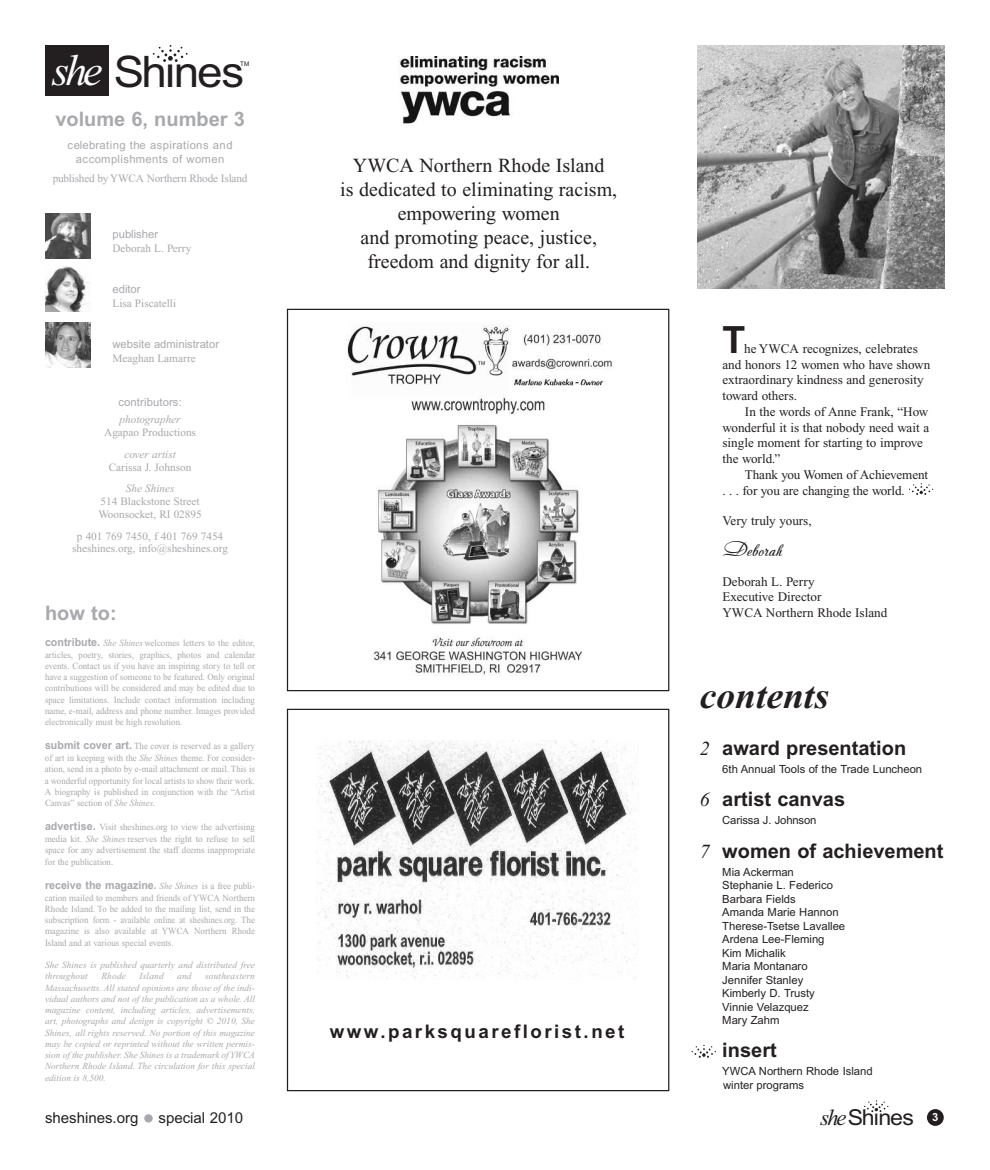
<style>
.page{position:relative;width:990px;height:1170px;background:#fff}
.page>*{position:absolute;margin:0;border:0;box-sizing:border-box;transform-origin:0 0}
.t1{font:43.5px "Arial";letter-spacing:-.04em;color:#231f20;scale:1.05 1}
.t2{font:italic 700 37.5px "Times New Roman";color:#231f20}
.t3{font:700 37.5px "Arial";color:#231f20}
.t4{font:22px "Arial";letter-spacing:-.04em;color:#231f20;scale:1.05 1}
.t5{font:20px/24px "Times New Roman";color:#231f20;text-align:center}
.t6{font:700 20px "Arial";color:#231f20}
.t7{font:700 20px "Arial";color:#a8a9ad}
.t8{font:20px "Andantinoscript";color:#231f20}
.t9{font:700 18.75px "Arial";letter-spacing:.135em;color:#231f20}
.t10{font:15px "Arial";color:#231f20}
.t11{font:13.12px/15.8px "Times New Roman";color:#231f20}
.t12{font:11.25px/13.5px "Arial";color:#231f20}
.t13{font:11.25px/12.8px "Times New Roman";color:#a8a9ad}
.t14{font:11.25px/13.8px "Arial";letter-spacing:.04em;color:#a8a9ad;text-align:center}
.t15{font:11.25px "Arial";letter-spacing:.01em;color:#a8a9ad}
.t16{font:700 11.25px "Arial";color:#a8a9ad;scale:.95 1}
.t17{font:italic 11.25px "Times New Roman";color:#a8a9ad}
.t18{font:9.38px/11.4px "Times New Roman";color:#a8a9ad;text-align:justify;scale:.95 1}
.t19{font:italic 9.38px/11.2px "Times New Roman";color:#a8a9ad}
.t20{font:6.25px "Arial";color:#231f20}
.s1{font-family:"Times New Roman";font-style:italic;font-size:43.75px;color:#fff}
.s2{font-family:"Arial";font-weight:700;font-size:11.25px}
.s3{font-style:italic}
.s4{font-family:"Times New Roman";font-weight:400;font-style:italic;font-size:9.38px}
.s5{font-family:"Times New Roman";font-weight:400;font-size:9.38px}
.s6{font-family:"Times New Roman";font-weight:400;font-style:italic}
.s7{font-family:"Times New Roman";font-style:italic;font-size:22.5px}
</style>
<div class="page">
<div style="left:287px;top:709px;width:382px;height:382px;border:1px solid #231f20"></div>
<div style="left:144px;top:1114px;width:9px;height:9px;background:#a8a9ad;border-radius:50%"></div>
<div style="left:927px;top:1109px;width:17px;height:17px;background:#231f20;border-radius:50%"></div>
<svg style="left:864px;top:1100px;width:24px;height:12px"></svg>
<svg style="left:909px;top:483px;width:24px;height:12px"></svg>
<img style="left:347px;top:325px;width:265px;height:351px">
<div style="left:287px;top:309px;width:382px;height:382px;border:1px solid #231f20"></div>
<img style="left:317px;top:741px;width:319px;height:238px">
<svg style="left:692px;top:1045px;width:24px;height:13px"></svg>
<div style="left:45px;top:45px;width:64px;height:51px;background:#231f20"></div>
<svg style="left:153px;top:45px;width:35px;height:17px"></svg>
<img style="left:45px;top:213px;width:45px;height:45px">
<img style="left:45px;top:323px;width:45px;height:45px">
<img style="left:45px;top:266px;width:45px;height:45px">
<img style="left:698px;top:45px;width:247px;height:244px">
<img style="left:398px;top:57px;width:160px;height:67px">
<h1 class="t1" style="left:52px;top:56px;width:185px"><span class="s1">she</span> Shines</h1>
<p class="t20" style="left:240px;top:62px;width:11px">TM</p>
<h3 class="t7" style="left:55px;top:112px;width:191px">volume 6, number 3</h3>
<p class="t14" style="left:68px;top:139px;width:166px">celebrating the aspirations and accomplishments of women</p>
<p class="t13" style="left:53px;top:173px;width:196px">published by YWCA Northern Rhode Island</p>
<p class="t15" style="left:112px;top:230px;width:47px">publisher</p>
<p class="t13" style="left:112px;top:243px;width:81px">Deborah L. Perry</p>
<p class="t15" style="left:112px;top:285px;width:30px">editor</p>
<p class="t13" style="left:112px;top:298px;width:65px">Lisa Piscatelli</p>
<p class="t15" style="left:112px;top:340px;width:108px">website administrator</p>
<p class="t13" style="left:112px;top:353px;width:85px">Meaghan Lamarre</p>
<p class="t15" style="left:118px;top:398px;width:65px">contributors:</p>
<p class="t17" style="left:120px;top:416px;width:63px">photographer</p>
<p class="t13" style="left:104px;top:427px;width:93px">Agapao Productions</p>
<p class="t17" style="left:124px;top:450px;width:53px">cover artist</p>
<p class="t13" style="left:109px;top:462px;width:84px">Carissa J. Johnson</p>
<p class="t17" style="left:126px;top:485px;width:50px">She Shines</p>
<p class="t13" style="left:98px;top:496px;width:105px">514 Blackstone Street<br>Woonsocket, RI 02895</p>
<p class="t13" style="left:72px;top:531px;width:157px;text-align:center">p 401 769 7450, f 401 769 7454 sheshines.org, info@sheshines.org</p>
<h3 class="t7" style="left:45px;top:606px;width:73px">how to:</h3>
<p class="t18" style="left:45px;top:638px;width:223px"><span class="s2">contribute.</span> <span class="s3">She Shines</span> welcomes letters to the editor, articles, poetry, stories, graphics, photos and calendar events. Contact us if you have an inspiring story to tell or have a suggestion of someone to be featured. Only original contributions will be considered and may be edited due to space limitations. Include contact information including name, e-mail, address and phone number. Images provided electronically must be high resolution.</p>
<p class="t18" style="left:45px;top:741px;width:223px"><span class="s2">submit cover art.</span> The cover is reserved as a gallery of art in keeping with the <span class="s3">She Shines</span> theme. For consider&shy;ation, send in a photo by e-mail attachment or mail. This is a wonderful opportunity for local artists to show their work.<br>A biography is published in conjunction with the “Artist Canvas” section of <span class="s3">She Shines</span>.</p>
<p class="t18" style="left:45px;top:822px;width:223px"><span class="s2">advertise.</span> Visit sheshines.org to view the advertising media kit. <span class="s3">She Shines</span> reserves the right to refuse to sell space for any advertisement the staff deems inappropriate for the publication.</p>
<p class="t16" style="left:45px;top:878px;width:223px">receive the magazine. <span class="s4">She Shines</span> <span class="s5">is a free publi-</span></p>
<p class="t18" style="left:45px;top:893px;width:223px">cation mailed to members and friends of YWCA Northern Rhode Island. To be added to the mailing list, send in the subscription form - available online at sheshines.org. The magazine is also available at YWCA Northern Rhode Island and at various special events.</p>
<p class="t19" style="left:45px;top:960px;width:211px">She Shines is published quarterly and distributed free throughout</p>
<p class="t19" style="left:45px;top:971px;width:212px;text-align:justify;text-indent:160px">southeastern Massachusetts. All stated opinions are those of the indi&shy;vidual authors and not of the publication as a whole. All magazine content, including articles, advertisements, art, photographs and design is copyright © 2010, She Shines, all rights reserved. No portion of this magazine may be copied or reprinted without the written permis&shy;sion of the publisher. She Shines is a trademark of YWCA Northern Rhode Island. The circulation for this special edition is 8,500.</p>
<p class="t19" style="left:101px;top:971px;width:26px">Rhode</p>
<p class="t19" style="left:139px;top:971px;width:26px">Island</p>
<p class="t19" style="left:177px;top:971px;width:16px">and</p>
<h3 class="t5" style="left:340px;top:155px;width:278px">YWCA Northern Rhode Island<br>is dedicated to eliminating racism, empowering women<br>and promoting peace, justice, freedom and dignity for all.</h3>
<h3 class="t9" style="left:330px;top:1024px;width:296px">www.parksquareflorist.net</h3>
<h2 class="t3" style="left:722px;top:326px;width:24px">T</h2>
<h3 class="t11" style="left:723px;top:342px;width:209px;text-indent:22px">he YWCA recognizes, celebrates and honors 12 women who have shown extraordinary kindness and generosity toward others.</h3>
<h3 class="t11" style="left:723px;top:405px;width:208px;text-indent:22px">In the words of Anne Frank, “How wonderful it is that nobody need wait a single moment for starting to improve the world.”</h3>
<h3 class="t11" style="left:723px;top:468px;width:207px;text-indent:22px">Thank you Women of Achievement . . . for you are changing the world.</h3>
<h3 class="t11" style="left:723px;top:514px;width:91px">Very truly yours,</h3>
<h3 class="t8" style="left:722px;top:536px;width:62px">Deborah</h3>
<h3 class="t11" style="left:722px;top:575px;width:166px;line-height:15.2px">Deborah L. Perry<br>Executive Director<br>YWCA Northern Rhode Island</h3>
<h2 class="t2" style="left:700px;top:683px;width:131px">contents</h2>
<h3 class="t6" style="left:700px;top:741px;width:208px"><span class="s6">2</span> award presentation</h3>
<p class="t12" style="left:722px;top:763px;width:201px">6th Annual Tools of the Trade Luncheon</p>
<h3 class="t6" style="left:700px;top:792px;width:147px"><span class="s6">6</span> artist canvas</h3>
<p class="t12" style="left:722px;top:815px;width:96px">Carissa J. Johnson</p>
<h3 class="t6" style="left:700px;top:843px;width:245px"><span class="s6">7</span> women of achievement</h3>
<p class="t12" style="left:722px;top:866px;width:124px">Mia Ackerman<br>Stephanie L. Federico<br>Barbara Fields<br>Amanda Marie Hannon<br>Therese-Tsetse Lavallee<br>Ardena Lee-Fleming<br>Kim Michalik<br>Maria Montanaro<br>Jennifer Stanley<br>Kimberly D. Trusty<br>Vinnie Velazquez<br>Mary Zahm</p>
<h3 class="t6" style="left:722px;top:1043px;width:56px">insert</h3>
<p class="t12" style="left:722px;top:1066px;width:152px">YWCA Northern Rhode Island winter programs</p>
<h3 class="t10" style="left:45px;top:1112px;width:95px">sheshines.org</h3>
<h3 class="t10" style="left:159px;top:1112px;width:86px">special 2010</h3>
<h3 class="t4" style="left:821px;top:1109px;width:114px"><span class="s7">she</span>Shines <sup>3</sup></h3>
</div>
